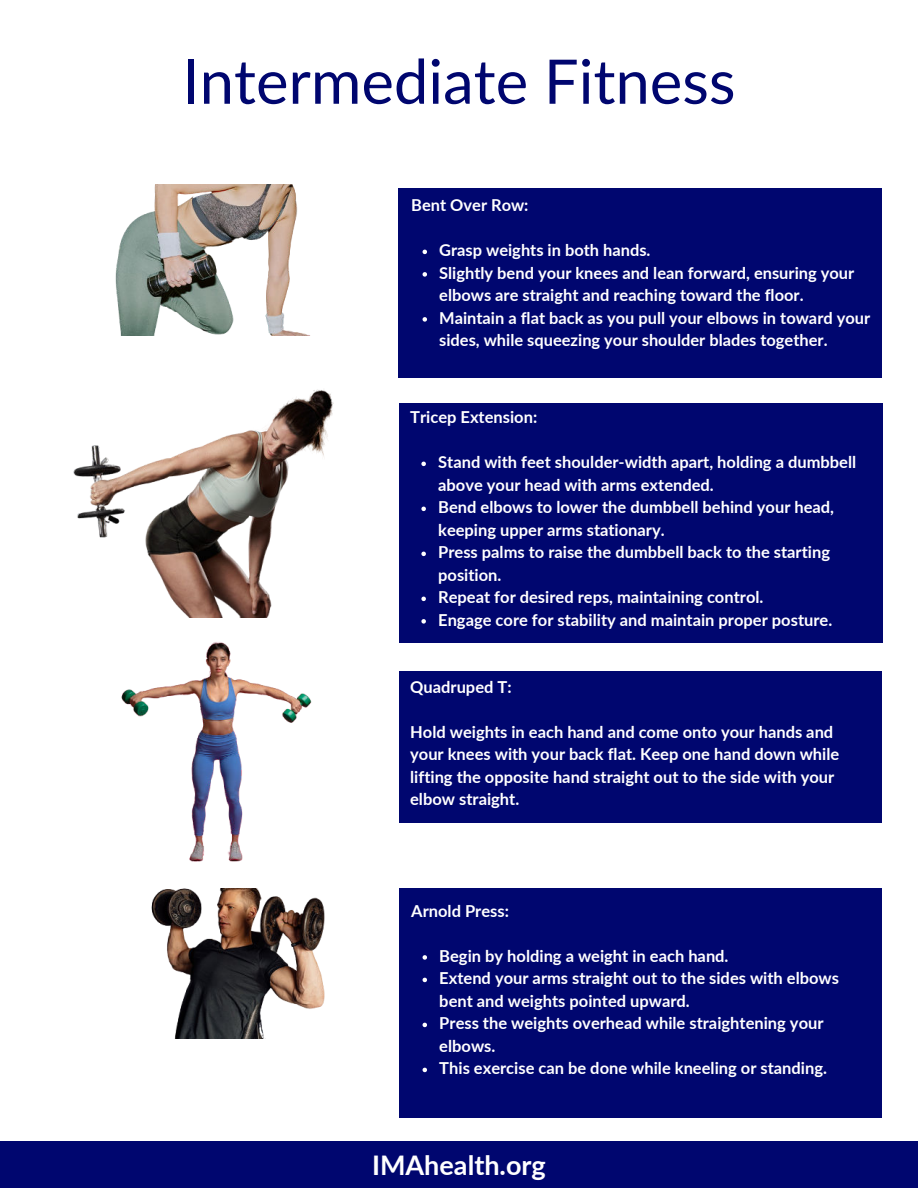
<style>
.page{position:relative;width:918px;height:1188px;background:#fff}
.page>*{position:absolute;margin:0;border:0;box-sizing:border-box;transform-origin:0 0}
.t1{font:61.5px "Lato";color:#00066f}
.t2{font:700 27px "Lato";color:#fff}
.t3{font:700 16.5px/22.5px "Lato";color:#fff}
</style>
<div class="page">
<div style="left:399px;top:189px;width:483px;height:189px;background:#00066f"></div>
<img style="left:115px;top:185px;width:195px;height:151px">
<div style="left:399px;top:403px;width:483px;height:240px;background:#00066f"></div>
<img style="left:73px;top:389px;width:261px;height:228px">
<div style="left:399px;top:672px;width:483px;height:151px;background:#00066f"></div>
<img style="left:121px;top:642px;width:191px;height:220px">
<div style="left:399px;top:888px;width:483px;height:230px;background:#00066f"></div>
<img style="left:151px;top:888px;width:174px;height:151px">
<svg style="left:423px;top:250px;width:4px;height:4px"></svg>
<svg style="left:423px;top:272px;width:4px;height:5px"></svg>
<svg style="left:423px;top:317px;width:4px;height:5px"></svg>
<svg style="left:421px;top:462px;width:5px;height:4px"></svg>
<svg style="left:421px;top:507px;width:5px;height:4px"></svg>
<svg style="left:421px;top:552px;width:5px;height:4px"></svg>
<svg style="left:421px;top:597px;width:5px;height:4px"></svg>
<svg style="left:421px;top:619px;width:5px;height:5px"></svg>
<svg style="left:423px;top:955px;width:4px;height:5px"></svg>
<svg style="left:423px;top:978px;width:4px;height:4px"></svg>
<svg style="left:423px;top:1023px;width:4px;height:4px"></svg>
<svg style="left:423px;top:1068px;width:4px;height:4px"></svg>
<div style="left:0;top:1141px;width:918px;height:47px;background:#00066f"></div>
<h1 class="t1" style="left:182px;top:37px;width:555px">Intermediate Fitness</h1>
<p class="t3" style="left:411px;top:193px;width:119px">Bent Over Row:</p>
<p class="t3" style="left:439px;top:238px;width:433px">Grasp weights in both hands.<br>Slightly bend your knees and lean forward, ensuring your elbows are straight and reaching toward the floor.<br>Maintain a flat back as you pull your elbows in toward your sides, while squeezing your shoulder blades together.</p>
<p class="t3" style="left:410px;top:405px;width:129px">Tricep Extension:</p>
<p class="t3" style="left:438px;top:450px;width:420px">Stand with feet shoulder-width apart, holding a dumbbell above your head with arms extended.<br>Bend elbows to lower the dumbbell behind your head, keeping upper arms stationary.<br>Press palms to raise the dumbbell back to the starting position.<br>Repeat for desired reps, maintaining control.<br>Engage core for stability and maintain proper posture.</p>
<p class="t3" style="left:410px;top:675px;width:103px">Quadruped T:</p>
<p class="t3" style="left:410px;top:720px;width:431px">Hold weights in each hand and come onto your hands and your knees with your back flat. Keep one hand down while lifting the opposite hand straight out to the side with your elbow straight.</p>
<p class="t3" style="left:411px;top:899px;width:99px">Arnold Press:</p>
<p class="t3" style="left:439px;top:944px;width:401px">Begin by holding a weight in each hand.<br>Extend your arms straight out to the sides with elbows bent and weights pointed upward.<br>Press the weights overhead while straightening your elbows.<br>This exercise can be done while kneeling or standing.</p>
<h2 class="t2" style="left:372px;top:1145px;width:175px">IMAhealth.org</h2>
</div>
